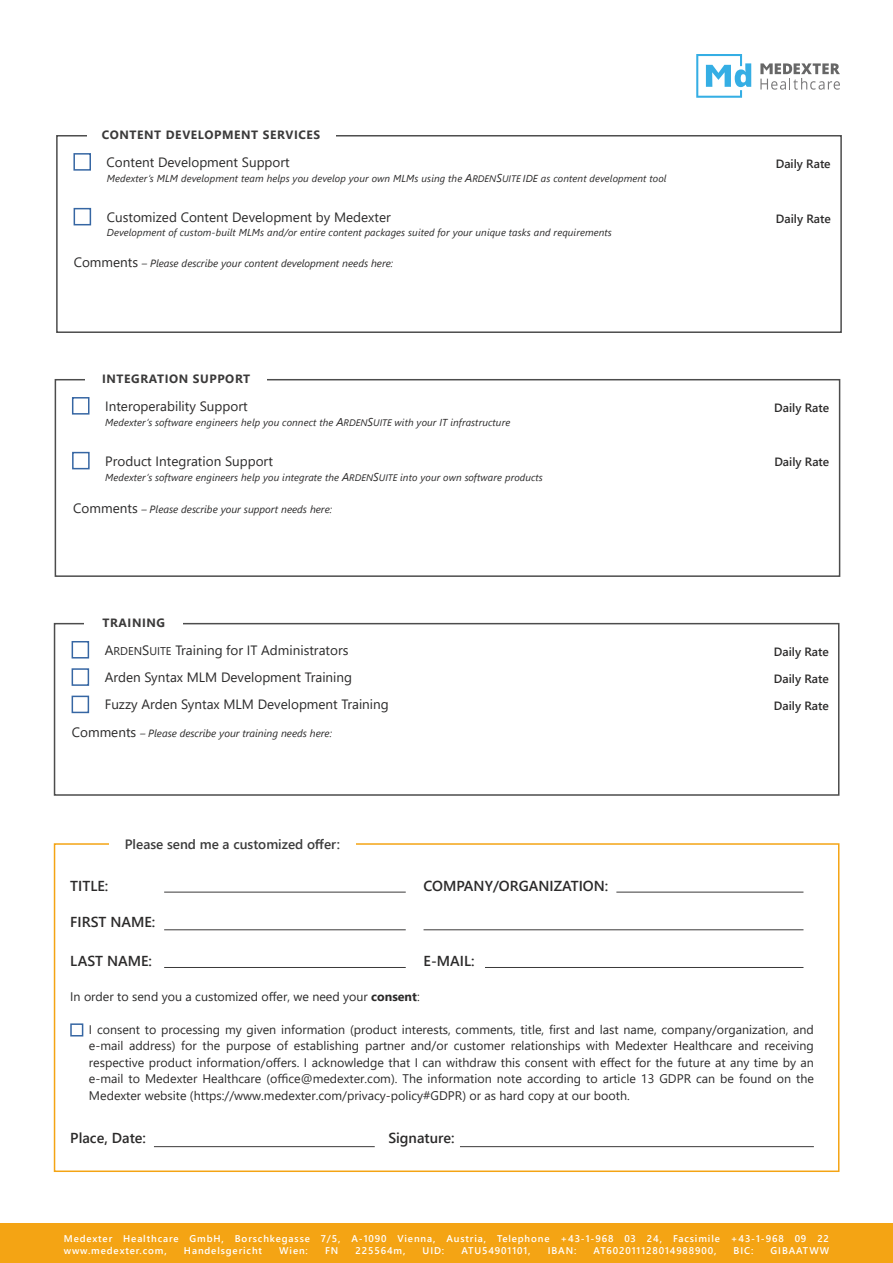
<style>
.page{position:relative;width:893px;height:1263px;background:#fff}
.page>*{position:absolute;margin:0;border:0;box-sizing:border-box;transform-origin:0 0}
.t1{font:600 14.4px "Segoe UI";color:#2b2a2a}
.t2{font:13.5px "Segoe UI";color:#2b2a2a}
.t3{font:600 13.5px "Segoe UI";color:#3c3c3c}
.t4{font:12.45px/16.5px "Segoe UI";color:#2b2a2a;text-align:justify}
.t5{font:600 12px "Segoe UI";color:#2b2a2a}
.t6{font:700 12px "Segoe UI";letter-spacing:.05em;color:#3b3a3a}
.t7{font:italic 10.5px "Segoe UI";color:#2b2a2a}
.t8{font:italic 10.05px "Segoe UI";letter-spacing:.01em;color:#2b2a2a}
.t9{font:600 9.75px "Segoe UI";letter-spacing:.09em;color:#fff}
.s1{font-size:11.4px}
.s2{font-size:9.45px}
.s3{font-style:normal;font-size:13.5px}
.s4{font-size:11.25px}
.s5{font-weight:700}
</style>
<div class="page">
<svg style="left:760px;top:63px;width:80px;height:27px"></svg>
<svg style="left:696px;top:54px;width:55px;height:44px"></svg>
<div style="left:0;top:1224px;width:893px;height:39px;background:#f4a414"></div>
<div style="left:56px;top:135px;width:786px;height:198px;border:2px solid #4c4c4c"></div>
<div style="left:87px;top:125px;width:248px;height:20px;background:#fff"></div>
<div style="left:73px;top:153px;width:18px;height:18px;border:2px solid #3666a3"></div>
<div style="left:74px;top:208px;width:17px;height:17px;border:2px solid #3666a3"></div>
<div style="left:55px;top:379px;width:785px;height:198px;border:2px solid #4c4c4c"></div>
<div style="left:85px;top:369px;width:182px;height:19px;background:#fff"></div>
<div style="left:72px;top:397px;width:17px;height:18px;border:2px solid #3666a3"></div>
<div style="left:72px;top:452px;width:18px;height:17px;border:2px solid #3666a3"></div>
<div style="left:54px;top:623px;width:785px;height:173px;border:2px solid #4c4c4c"></div>
<div style="left:85px;top:613px;width:98px;height:19px;background:#fff"></div>
<div style="left:72px;top:641px;width:17px;height:17px;border:2px solid #3666a3"></div>
<div style="left:72px;top:668px;width:17px;height:18px;border:2px solid #3666a3"></div>
<div style="left:72px;top:696px;width:17px;height:17px;border:2px solid #3666a3"></div>
<div style="left:54px;top:843px;width:785px;height:329px;border:2px solid #f4a414"></div>
<div style="left:109px;top:832px;width:247px;height:24px;background:#fff"></div>
<hr style="left:164px;top:929px;width:242px;height:1px;background:#3b3a3a">
<hr style="left:424px;top:929px;width:379px;height:1px;background:#3b3a3a">
<hr style="left:164px;top:967px;width:242px;height:1px;background:#3b3a3a">
<hr style="left:460px;top:1146px;width:354px;height:1px;background:#3b3a3a">
<hr style="left:154px;top:1146px;width:221px;height:1px;background:#3b3a3a">
<hr style="left:485px;top:967px;width:318px;height:1px;background:#3b3a3a">
<hr style="left:164px;top:892px;width:242px;height:1px;background:#3b3a3a">
<hr style="left:616px;top:892px;width:187px;height:1px;background:#3b3a3a">
<div style="left:70px;top:1023px;width:13px;height:13px;border:2px solid #3666a3"></div>
<p class="t6" style="left:102px;top:124px;width:220px">CONTENT DEVELOPMENT SERVICES</p>
<p class="t2" style="left:107px;top:149px;width:185px">Content Development Support</p>
<p class="t8" style="left:107px;top:169px;width:561px">Medexter‘s MLM development team helps you develop your own MLMs using the <span class="s1">A</span><span class="s2">RDEN</span><span class="s1">S</span><span class="s2">UITE</span> IDE as content development tool</p>
<p class="t2" style="left:107px;top:204px;width:286px">Customized Content Development by Medexter</p>
<p class="t8" style="left:107px;top:223px;width:507px">Development of custom-built MLMs and/or entire content packages suited for your unique tasks and requirements</p>
<p class="t7" style="left:74px;top:253px;width:321px"><span class="s3">Comments</span> – Please describe your content development needs here:</p>
<p class="t6" style="left:102px;top:368px;width:150px">INTEGRATION SUPPORT</p>
<p class="t2" style="left:105px;top:393px;width:144px">Interoperability Support</p>
<p class="t8" style="left:105px;top:413px;width:406px">Medexter‘s software engineers help you connect the <span class="s1">A</span><span class="s2">RDEN</span><span class="s1">S</span><span class="s2">UITE</span> with your IT infrastructure</p>
<p class="t2" style="left:105px;top:448px;width:169px">Product Integration Support</p>
<p class="t8" style="left:105px;top:468px;width:439px">Medexter‘s software engineers help you integrate the <span class="s1">A</span><span class="s2">RDEN</span><span class="s1">S</span><span class="s2">UITE</span> into your own software products</p>
<p class="t7" style="left:73px;top:499px;width:260px"><span class="s3">Comments</span> – Please describe your support needs here:</p>
<p class="t5" style="left:776px;top:152px;width:56px">Daily Rate</p>
<p class="t5" style="left:776px;top:207px;width:56px">Daily Rate</p>
<p class="t5" style="left:774px;top:396px;width:56px">Daily Rate</p>
<p class="t5" style="left:774px;top:451px;width:56px">Daily Rate</p>
<p class="t6" style="left:102px;top:612px;width:64px">TRAINING</p>
<p class="t2" style="left:105px;top:637px;width:245px">A<span class="s4">RDEN</span>S<span class="s4">UITE</span> Training for IT Administrators</p>
<p class="t5" style="left:774px;top:640px;width:56px">Daily Rate</p>
<p class="t2" style="left:105px;top:664px;width:249px">Arden Syntax MLM Development Training</p>
<p class="t5" style="left:774px;top:667px;width:56px">Daily Rate</p>
<p class="t2" style="left:105px;top:692px;width:286px">Fuzzy Arden Syntax MLM Development Training</p>
<p class="t5" style="left:774px;top:695px;width:56px">Daily Rate</p>
<p class="t7" style="left:72px;top:723px;width:262px"><span class="s3">Comments</span> – Please describe your training needs here:</p>
<p class="t1" style="left:70px;top:872px;width:40px">TITLE:</p>
<p class="t3" style="left:125px;top:831px;width:217px">Please send me a customized offer:</p>
<p class="t1" style="left:70px;top:909px;width:87px">FIRST NAME:</p>
<p class="t1" style="left:70px;top:947px;width:83px">LAST NAME:</p>
<p class="t1" style="left:424px;top:872px;width:186px">COMPANY/ORGANIZATION:</p>
<p class="t1" style="left:424px;top:947px;width:52px">E-MAIL:</p>
<p class="t4" style="left:70px;top:987px;width:351px">In order to send you a customized offer, we need your <span class="s5">consent</span>:</p>
<p class="t4" style="left:89px;top:1020px;width:726px">I consent to processing my given information (product interests, comments, title, first and last name, company/organization, and e-mail address) for the purpose of establishing partner and/or customer relationships with Medexter Healthcare and receiving respective product information/offers. I acknowledge that I can withdraw this consent with effect for the future at any time by an e-mail to Medexter Healthcare (office@medexter.com). The information note according to article 13 GDPR can be found on the Medexter website (https://www.medexter.com/privacy-policy#GDPR) or as hard copy at our booth.</p>
<p class="t1" style="left:70px;top:1124px;width:77px">Place, Date:</p>
<p class="t1" style="left:388px;top:1124px;width:68px">Signature:</p>
<p class="t9" style="left:64px;top:1229px;width:767px">Medexter Healthcare GmbH, Borschkegasse 7/5, A-1090 Vienna, Austria, Telephone +43-1-968 03 24, Facsimile +43-1-968 09 22</p>
<p class="t9" style="left:64px;top:1241px;width:105px">www.medexter.com,</p>
<p class="t9" style="left:184px;top:1241px;width:80px">Handelsgericht</p>
<p class="t9" style="left:279px;top:1241px;width:30px">Wien:</p>
<p class="t9" style="left:325px;top:1241px;width:15px">FN</p>
<p class="t9" style="left:356px;top:1241px;width:51px">225564m,</p>
<p class="t9" style="left:423px;top:1241px;width:23px">UID:</p>
<p class="t9" style="left:461px;top:1241px;width:71px">ATU54901101,</p>
<p class="t9" style="left:548px;top:1241px;width:30px">IBAN:</p>
<p class="t9" style="left:594px;top:1241px;width:124px">AT602011128014988900,</p>
<p class="t9" style="left:734px;top:1241px;width:21px">BIC:</p>
<p class="t9" style="left:771px;top:1241px;width:60px">GIBAATWW</p>
</div>
